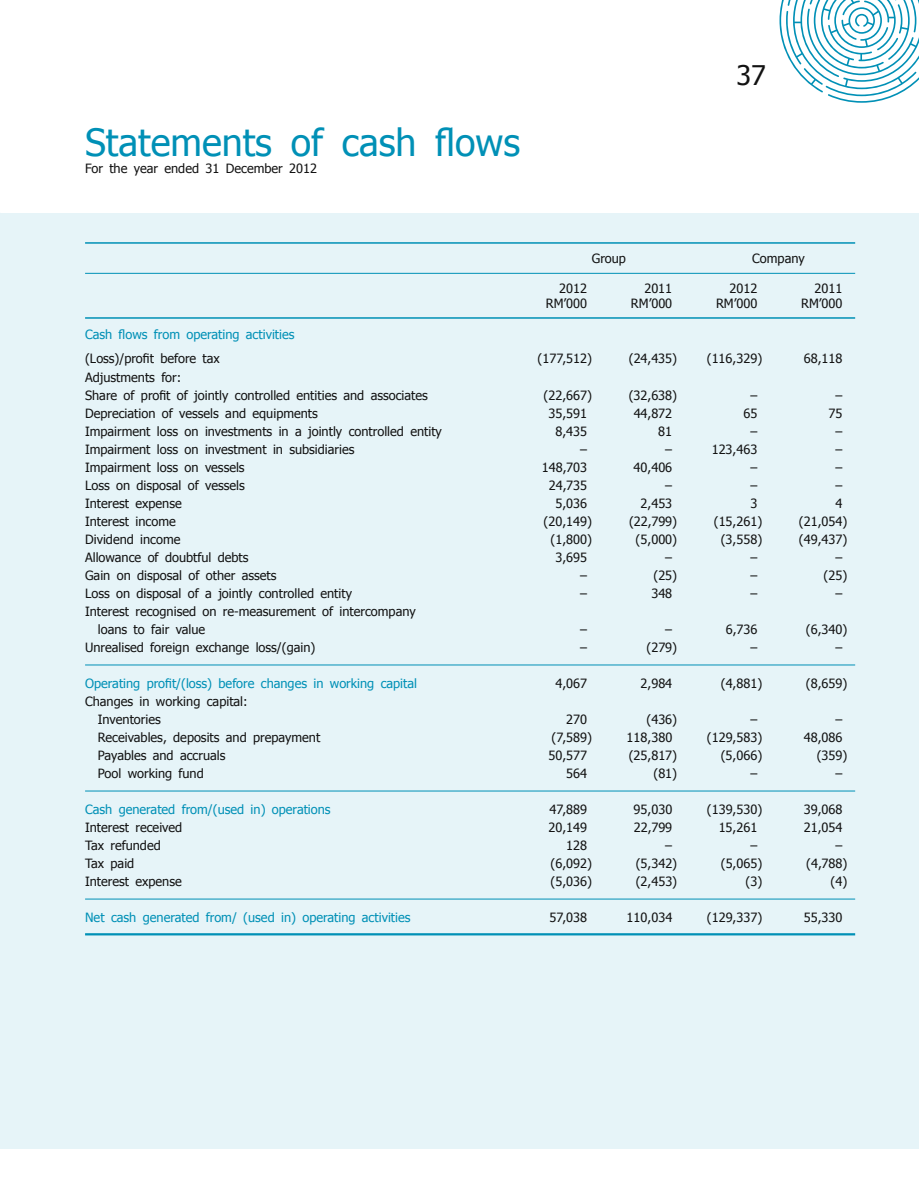
<style>
.page{position:relative;width:919px;height:1191px;background:#fff}
.page>*{position:absolute;margin:0;border:0;box-sizing:border-box;transform-origin:0 0}
.t1{font:37.5px "Tahoma";color:#0090b6}
.t2{font:27px "Tahoma";color:#121212}
.t3{font:12.75px/18px "Tahoma";color:#121212}
.t4{font:12.75px "Tahoma";color:#0090b6}
</style>
<div class="page">
<div style="left:0;top:213px;width:918px;height:935px;background:#e6f4f8"></div>
<svg style="left:779px;top:0;width:139px;height:103px"></svg>
<hr style="left:85px;top:242px;width:770px;height:2px;background:#0090b6">
<hr style="left:85px;top:273px;width:770px;height:1px;background:#0090b6">
<hr style="left:85px;top:317px;width:770px;height:2px;background:#0090b6">
<hr style="left:85px;top:664px;width:770px;height:1px;background:#0090b6">
<hr style="left:85px;top:790px;width:770px;height:1px;background:#0090b6">
<hr style="left:85px;top:898px;width:770px;height:1px;background:#0090b6">
<hr style="left:85px;top:933px;width:770px;height:2px;background:#0090b6">
<h1 class="t1" style="left:85px;top:117px;width:436px">Statements of cash flows</h1>
<p class="t3" style="left:85px;top:159px;width:233px">For the year ended 31 December 2012</p>
<h2 class="t2" style="left:736px;top:57px;width:31px">37</h2>
<p class="t3" style="left:591px;top:249px;width:36px">Group</p>
<p class="t3" style="left:752px;top:249px;width:54px">Company</p>
<p class="t3" style="left:559px;top:279px;width:29px">2012</p>
<p class="t3" style="left:644px;top:279px;width:29px">2011</p>
<p class="t3" style="left:729px;top:279px;width:29px">2012</p>
<p class="t3" style="left:814px;top:279px;width:29px">2011</p>
<p class="t3" style="left:563px;top:294px;width:45px">’000 RM</p>
<p class="t3" style="left:648px;top:294px;width:45px">’000 RM</p>
<p class="t3" style="left:733px;top:294px;width:45px">’000 RM</p>
<p class="t3" style="left:818px;top:294px;width:25px">’000</p>
<p class="t4" style="left:85px;top:326px;width:211px">Cash flows from operating activities</p>
<p class="t3" style="left:85px;top:349px;width:136px">(Loss)/profit before tax</p>
<p class="t3" style="left:537px;top:349px;width:56px">(177,512)</p>
<p class="t3" style="left:628px;top:349px;width:50px">(24,435)</p>
<p class="t3" style="left:706px;top:349px;width:57px">(116,329)</p>
<p class="t3" style="left:803px;top:349px;width:40px">68,118</p>
<p class="t3" style="left:85px;top:367px;width:344px">Adjustments for:<br>Share of profit of jointly controlled entities and associates</p>
<p class="t3" style="left:543px;top:385px;width:50px">(22,667)</p>
<p class="t3" style="left:628px;top:385px;width:50px">(32,638)</p>
<p class="t3" style="left:750px;top:385px;width:8px">–</p>
<p class="t3" style="left:835px;top:385px;width:8px">–</p>
<p class="t3" style="left:85px;top:403px;width:234px">Depreciation of vessels and equipments</p>
<p class="t3" style="left:548px;top:403px;width:40px">35,591</p>
<p class="t3" style="left:633px;top:403px;width:40px">44,872</p>
<p class="t3" style="left:743px;top:403px;width:15px">65</p>
<p class="t3" style="left:828px;top:403px;width:15px">75</p>
<p class="t3" style="left:85px;top:421px;width:358px">Impairment loss on investments in a jointly controlled entity</p>
<p class="t3" style="left:555px;top:421px;width:33px">8,435</p>
<p class="t3" style="left:658px;top:421px;width:15px">81</p>
<p class="t3" style="left:750px;top:421px;width:8px">–</p>
<p class="t3" style="left:835px;top:421px;width:8px">–</p>
<p class="t3" style="left:85px;top:439px;width:271px">Impairment loss on investment in subsidiaries</p>
<p class="t3" style="left:580px;top:439px;width:8px">–</p>
<p class="t3" style="left:665px;top:439px;width:8px">–</p>
<p class="t3" style="left:711px;top:439px;width:47px">123,463</p>
<p class="t3" style="left:835px;top:439px;width:8px">–</p>
<p class="t3" style="left:85px;top:457px;width:161px">Impairment loss on vessels</p>
<p class="t3" style="left:541px;top:457px;width:47px">148,703</p>
<p class="t3" style="left:633px;top:457px;width:40px">40,406</p>
<p class="t3" style="left:750px;top:457px;width:8px">–</p>
<p class="t3" style="left:835px;top:457px;width:8px">–</p>
<p class="t3" style="left:85px;top:475px;width:161px">Loss on disposal of vessels</p>
<p class="t3" style="left:549px;top:475px;width:40px">24,735</p>
<p class="t3" style="left:665px;top:475px;width:8px">–</p>
<p class="t3" style="left:750px;top:475px;width:8px">–</p>
<p class="t3" style="left:835px;top:475px;width:8px">–</p>
<p class="t3" style="left:85px;top:493px;width:98px">Interest expense</p>
<p class="t3" style="left:555px;top:493px;width:33px">5,036</p>
<p class="t3" style="left:640px;top:493px;width:33px">2,453</p>
<p class="t3" style="left:750px;top:493px;width:8px">3</p>
<p class="t3" style="left:835px;top:493px;width:8px">4</p>
<p class="t3" style="left:85px;top:511px;width:92px">Interest income</p>
<p class="t3" style="left:543px;top:511px;width:50px">(20,149)</p>
<p class="t3" style="left:629px;top:511px;width:50px">(22,799)</p>
<p class="t3" style="left:713px;top:511px;width:50px">(15,261)</p>
<p class="t3" style="left:798px;top:511px;width:50px">(21,054)</p>
<p class="t3" style="left:85px;top:529px;width:97px">Dividend income</p>
<p class="t3" style="left:550px;top:529px;width:43px">(1,800)</p>
<p class="t3" style="left:635px;top:529px;width:43px">(5,000)</p>
<p class="t3" style="left:720px;top:529px;width:43px">(3,558)</p>
<p class="t3" style="left:798px;top:529px;width:50px">(49,437)</p>
<p class="t3" style="left:85px;top:547px;width:165px">Allowance of doubtful debts</p>
<p class="t3" style="left:555px;top:547px;width:33px">3,695</p>
<p class="t3" style="left:665px;top:547px;width:8px">–</p>
<p class="t3" style="left:750px;top:547px;width:8px">–</p>
<p class="t3" style="left:835px;top:547px;width:8px">–</p>
<p class="t3" style="left:85px;top:565px;width:193px">Gain on disposal of other assets</p>
<p class="t3" style="left:580px;top:565px;width:8px">–</p>
<p class="t3" style="left:653px;top:565px;width:25px">(25)</p>
<p class="t3" style="left:750px;top:565px;width:8px">–</p>
<p class="t3" style="left:823px;top:565px;width:25px">(25)</p>
<p class="t3" style="left:85px;top:583px;width:268px">Loss on disposal of a jointly controlled entity</p>
<p class="t3" style="left:580px;top:583px;width:8px">–</p>
<p class="t3" style="left:651px;top:583px;width:22px">348</p>
<p class="t3" style="left:750px;top:583px;width:8px">–</p>
<p class="t3" style="left:835px;top:583px;width:8px">–</p>
<p class="t3" style="left:98px;top:601px;width:319px;text-indent:-13px">Interest recognised on re-measurement of intercompany loans to fair value</p>
<p class="t3" style="left:580px;top:619px;width:8px">–</p>
<p class="t3" style="left:665px;top:619px;width:8px">–</p>
<p class="t3" style="left:726px;top:619px;width:33px">6,736</p>
<p class="t3" style="left:805px;top:619px;width:43px">(6,340)</p>
<p class="t3" style="left:85px;top:637px;width:232px">Unrealised foreign exchange loss/(gain)</p>
<p class="t3" style="left:580px;top:637px;width:8px">–</p>
<p class="t3" style="left:646px;top:637px;width:32px">(279)</p>
<p class="t3" style="left:750px;top:637px;width:8px">–</p>
<p class="t3" style="left:835px;top:637px;width:8px">–</p>
<p class="t4" style="left:85px;top:674px;width:333px">Operating profit/(loss) before changes in working capital</p>
<p class="t3" style="left:555px;top:673px;width:33px">4,067</p>
<p class="t3" style="left:640px;top:673px;width:33px">2,984</p>
<p class="t3" style="left:720px;top:673px;width:43px">(4,881)</p>
<p class="t3" style="left:805px;top:673px;width:43px">(8,659)</p>
<p class="t3" style="left:98px;top:691px;width:151px;text-indent:-13px">Changes in working capital:<br>Inventories</p>
<p class="t3" style="left:566px;top:709px;width:22px">270</p>
<p class="t3" style="left:646px;top:709px;width:32px">(436)</p>
<p class="t3" style="left:750px;top:709px;width:8px">–</p>
<p class="t3" style="left:835px;top:709px;width:8px">–</p>
<p class="t3" style="left:98px;top:727px;width:224px">Receivables, deposits and prepayment</p>
<p class="t3" style="left:551px;top:727px;width:42px">(7,589)</p>
<p class="t3" style="left:626px;top:727px;width:47px">118,380</p>
<p class="t3" style="left:706px;top:727px;width:57px">(129,583)</p>
<p class="t3" style="left:803px;top:727px;width:40px">48,086</p>
<p class="t3" style="left:98px;top:745px;width:129px">Payables and accruals</p>
<p class="t3" style="left:548px;top:745px;width:40px">50,577</p>
<p class="t3" style="left:628px;top:745px;width:50px">(25,817)</p>
<p class="t3" style="left:720px;top:745px;width:43px">(5,066)</p>
<p class="t3" style="left:816px;top:745px;width:32px">(359)</p>
<p class="t3" style="left:98px;top:763px;width:107px">Pool working fund</p>
<p class="t3" style="left:566px;top:763px;width:22px">564</p>
<p class="t3" style="left:653px;top:763px;width:25px">(81)</p>
<p class="t3" style="left:750px;top:763px;width:8px">–</p>
<p class="t3" style="left:835px;top:763px;width:8px">–</p>
<p class="t4" style="left:85px;top:800px;width:247px">Cash generated from/(used in) operations</p>
<p class="t3" style="left:549px;top:799px;width:39px">47,889</p>
<p class="t3" style="left:633px;top:799px;width:40px">95,030</p>
<p class="t3" style="left:706px;top:799px;width:57px">(139,530)</p>
<p class="t3" style="left:803px;top:799px;width:40px">39,068</p>
<p class="t3" style="left:85px;top:817px;width:99px">Interest received</p>
<p class="t3" style="left:548px;top:817px;width:40px">20,149</p>
<p class="t3" style="left:634px;top:817px;width:40px">22,799</p>
<p class="t3" style="left:718px;top:817px;width:40px">15,261</p>
<p class="t3" style="left:803px;top:817px;width:40px">21,054</p>
<p class="t3" style="left:85px;top:835px;width:77px">Tax refunded</p>
<p class="t3" style="left:566px;top:835px;width:22px">128</p>
<p class="t3" style="left:665px;top:835px;width:8px">–</p>
<p class="t3" style="left:750px;top:835px;width:8px">–</p>
<p class="t3" style="left:835px;top:835px;width:8px">–</p>
<p class="t3" style="left:85px;top:853px;width:51px">Tax paid</p>
<p class="t3" style="left:550px;top:853px;width:43px">(6,092)</p>
<p class="t3" style="left:635px;top:853px;width:43px">(5,342)</p>
<p class="t3" style="left:720px;top:853px;width:43px">(5,065)</p>
<p class="t3" style="left:806px;top:853px;width:43px">(4,788)</p>
<p class="t3" style="left:85px;top:871px;width:98px">Interest expense</p>
<p class="t3" style="left:550px;top:871px;width:43px">(5,036)</p>
<p class="t3" style="left:635px;top:871px;width:43px">(2,453)</p>
<p class="t3" style="left:745px;top:871px;width:18px">(3)</p>
<p class="t3" style="left:830px;top:871px;width:18px">(4)</p>
<p class="t4" style="left:85px;top:908px;width:327px">Net cash generated from/ (used in) operating activities</p>
<p class="t3" style="left:549px;top:907px;width:39px">57,038</p>
<p class="t3" style="left:626px;top:907px;width:47px">110,034</p>
<p class="t3" style="left:706px;top:907px;width:57px">(129,337)</p>
<p class="t3" style="left:803px;top:907px;width:40px">55,330</p>
</div>
